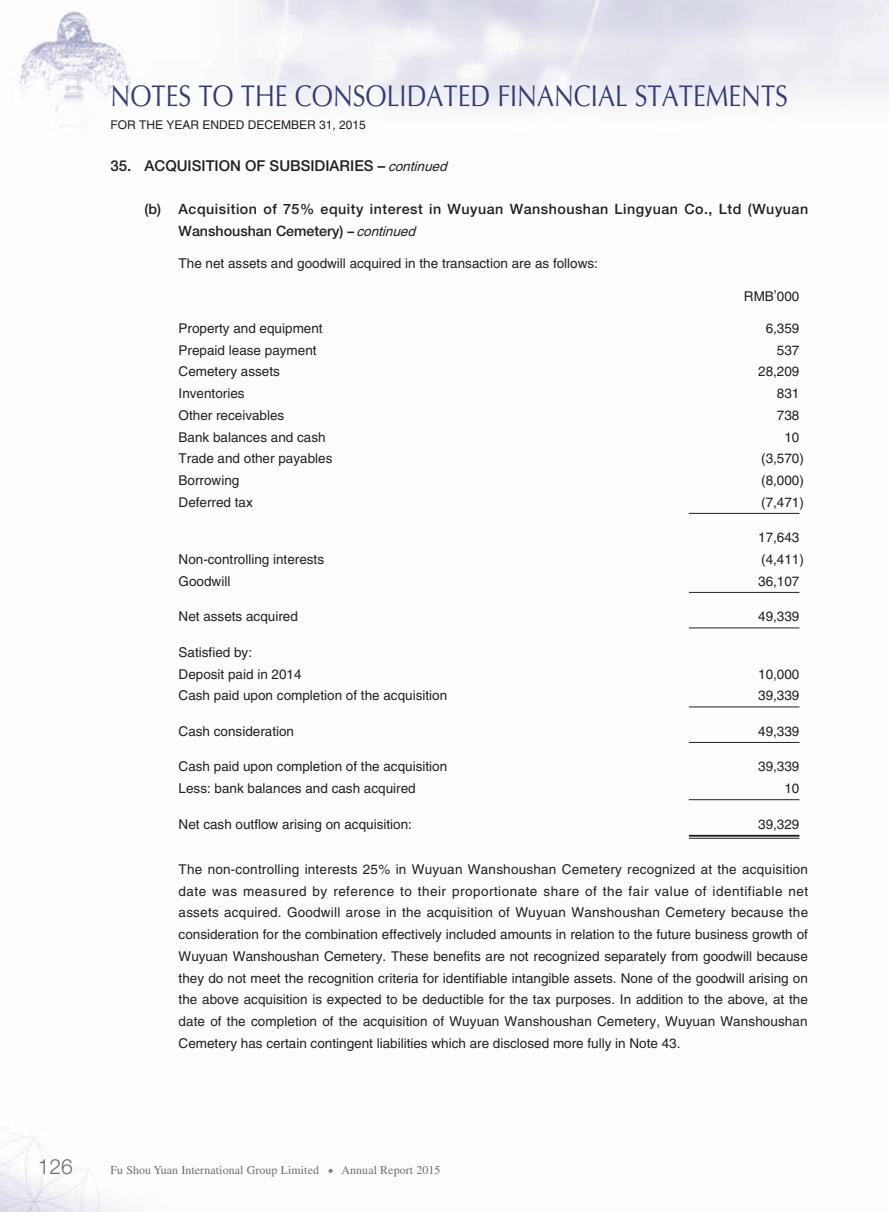
<style>
.page{position:relative;width:893px;height:1212px;background:#fff}
.page>*{position:absolute;margin:0;border:0;box-sizing:border-box;transform-origin:0 0}
.t1{font:30px "Optima LT Std";color:#363b74;scale:.85 1}
.t2{font:300 21px "Helvetica Neue LT Std";color:#6c6d70}
._3__標題{font:500 15px "Helvetica Neue LT Std";color:#231f20}
._4__副標題{font:500 14.25px/21.8px "Helvetica Neue LT Std";letter-spacing:.035em;color:#231f20}
._1__內文{font:13.5px/21.8px "Helvetica LT Std";color:#231f20;text-align:justify}
.t3{font:12px "Helvetica LT Std";color:#231f20}
.t4{font:11.85px "Times LT Std";letter-spacing:.01em;color:#6c6d70}
.s1{font-family:"Helvetica LT Std";font-weight:400;font-style:italic;font-size:13.5px}
.s2{font-size:13.5px}
</style>
<div class="page">
<img style="left:0;top:0;width:889px;height:1212px">
<svg style="left:328px;top:1169px;width:5px;height:4px"></svg>
<hr style="left:689px;top:513px;width:110px;height:1px;background:#231f20">
<hr style="left:689px;top:592px;width:110px;height:1px;background:#231f20">
<hr style="left:689px;top:627px;width:110px;height:1px;background:#231f20">
<hr style="left:689px;top:706px;width:110px;height:1px;background:#231f20">
<hr style="left:689px;top:742px;width:110px;height:1px;background:#231f20">
<hr style="left:689px;top:799px;width:110px;height:1px;background:#231f20">
<hr style="left:689px;top:835px;width:110px;height:2px;background:#231f20">
<hr style="left:689px;top:838px;width:110px;height:1px;background:#231f20">
<h1 class="t1" style="left:111px;top:78px;width:798px">NOTES TO THE CONSOLIDATED FINANCIAL STATEMENTS</h1>
<p class="t3" style="left:111px;top:117px;width:257px">FOR THE YEAR ENDED DECEMBER 31, 2015</p>
<p class="_3__標題" style="left:111px;top:156px;width:342px">35. ACQUISITION OF SUBSIDIARIES – <span class="s1">continued</span></p>
<p class="_4__副標題" style="left:179px;top:198px;width:631px;text-indent:-34px">(b) Acquisition of 75% equity interest in Wuyuan Wanshoushan Lingyuan Co., Ltd (Wuyuan<br>Wanshoushan Cemetery) <span class="s2">–</span> <span class="s1">continued</span></p>
<p class="_1__內文" style="left:179px;top:253px;width:421px">The net assets and goodwill acquired in the transaction are as follows:</p>
<p class="_1__內文" style="left:744px;top:285px;width:57px">RMB’000</p>
<p class="_1__內文" style="left:179px;top:317px;width:146px">Property and equipment</p>
<p class="_1__內文" style="left:766px;top:317px;width:35px">6,359</p>
<p class="_1__內文" style="left:179px;top:339px;width:140px">Prepaid lease payment</p>
<p class="_1__內文" style="left:777px;top:339px;width:24px">537</p>
<p class="_1__內文" style="left:179px;top:361px;width:103px">Cemetery assets</p>
<p class="_1__內文" style="left:758px;top:361px;width:43px">28,209</p>
<p class="_1__內文" style="left:179px;top:382px;width:68px">Inventories</p>
<p class="_1__內文" style="left:777px;top:382px;width:24px">831</p>
<p class="_1__內文" style="left:179px;top:404px;width:107px">Other receivables</p>
<p class="_1__內文" style="left:777px;top:404px;width:24px">738</p>
<p class="_1__內文" style="left:179px;top:426px;width:149px">Bank balances and cash</p>
<p class="_1__內文" style="left:784px;top:426px;width:17px">10</p>
<p class="_1__內文" style="left:179px;top:448px;width:155px">Trade and other payables</p>
<p class="_1__內文" style="left:761px;top:448px;width:44px">(3,570)</p>
<p class="_1__內文" style="left:179px;top:469px;width:62px">Borrowing</p>
<p class="_1__內文" style="left:761px;top:469px;width:44px">(8,000)</p>
<p class="_1__內文" style="left:179px;top:491px;width:76px">Deferred tax</p>
<p class="_1__內文" style="left:761px;top:491px;width:44px">(7,471)</p>
<p class="_1__內文" style="left:758px;top:527px;width:43px">17,643</p>
<p class="_1__內文" style="left:179px;top:548px;width:147px">Non-controlling interests</p>
<p class="_1__內文" style="left:761px;top:548px;width:44px">(4,411)</p>
<p class="_1__內文" style="left:179px;top:570px;width:53px">Goodwill</p>
<p class="_1__內文" style="left:758px;top:570px;width:43px">36,107</p>
<p class="_1__內文" style="left:179px;top:606px;width:121px">Net assets acquired</p>
<p class="_1__內文" style="left:758px;top:606px;width:43px">49,339</p>
<p class="_1__內文" style="left:179px;top:641px;width:75px">Satisfied by:</p>
<p class="_1__內文" style="left:179px;top:663px;width:125px">Deposit paid in 2014</p>
<p class="_1__內文" style="left:758px;top:663px;width:43px">10,000</p>
<p class="_1__內文" style="left:179px;top:685px;width:270px">Cash paid upon completion of the acquisition</p>
<p class="_1__內文" style="left:758px;top:685px;width:43px">39,339</p>
<p class="_1__內文" style="left:179px;top:720px;width:117px">Cash consideration</p>
<p class="_1__內文" style="left:758px;top:720px;width:43px">49,339</p>
<p class="_1__內文" style="left:179px;top:756px;width:270px">Cash paid upon completion of the acquisition</p>
<p class="_1__內文" style="left:758px;top:756px;width:43px">39,339</p>
<p class="_1__內文" style="left:179px;top:777px;width:239px">Less: bank balances and cash acquired</p>
<p class="_1__內文" style="left:784px;top:777px;width:17px">10</p>
<p class="_1__內文" style="left:179px;top:813px;width:235px">Net cash outflow arising on acquisition:</p>
<p class="_1__內文" style="left:758px;top:813px;width:43px">39,329</p>
<p class="_1__內文" style="left:179px;top:858px;width:631px">The non-controlling interests 25% in Wuyuan Wanshoushan Cemetery recognized at the acquisition date was measured by reference to their proportionate share of the fair value of identifiable net assets acquired. Goodwill arose in the acquisition of Wuyuan Wanshoushan Cemetery because the consideration for the combination effectively included amounts in relation to the future business growth of Wuyuan Wanshoushan Cemetery. These benefits are not recognized separately from goodwill because they do not meet the recognition criteria for identifiable intangible assets. None of the goodwill arising on the above acquisition is expected to be deductible for the tax purposes. In addition to the above, at the date of the completion of the acquisition of Wuyuan Wanshoushan Cemetery, Wuyuan Wanshoushan Cemetery has certain contingent liabilities which are disclosed more fully in Note 43.</p>
<h2 class="t2" style="left:38px;top:1154px;width:37px">126</h2>
<p class="t4" style="left:111px;top:1163px;width:210px">Fu Shou Yuan International Group Limited</p>
<p class="t4" style="left:341px;top:1163px;width:101px">Annual Report 2015</p>
</div>
